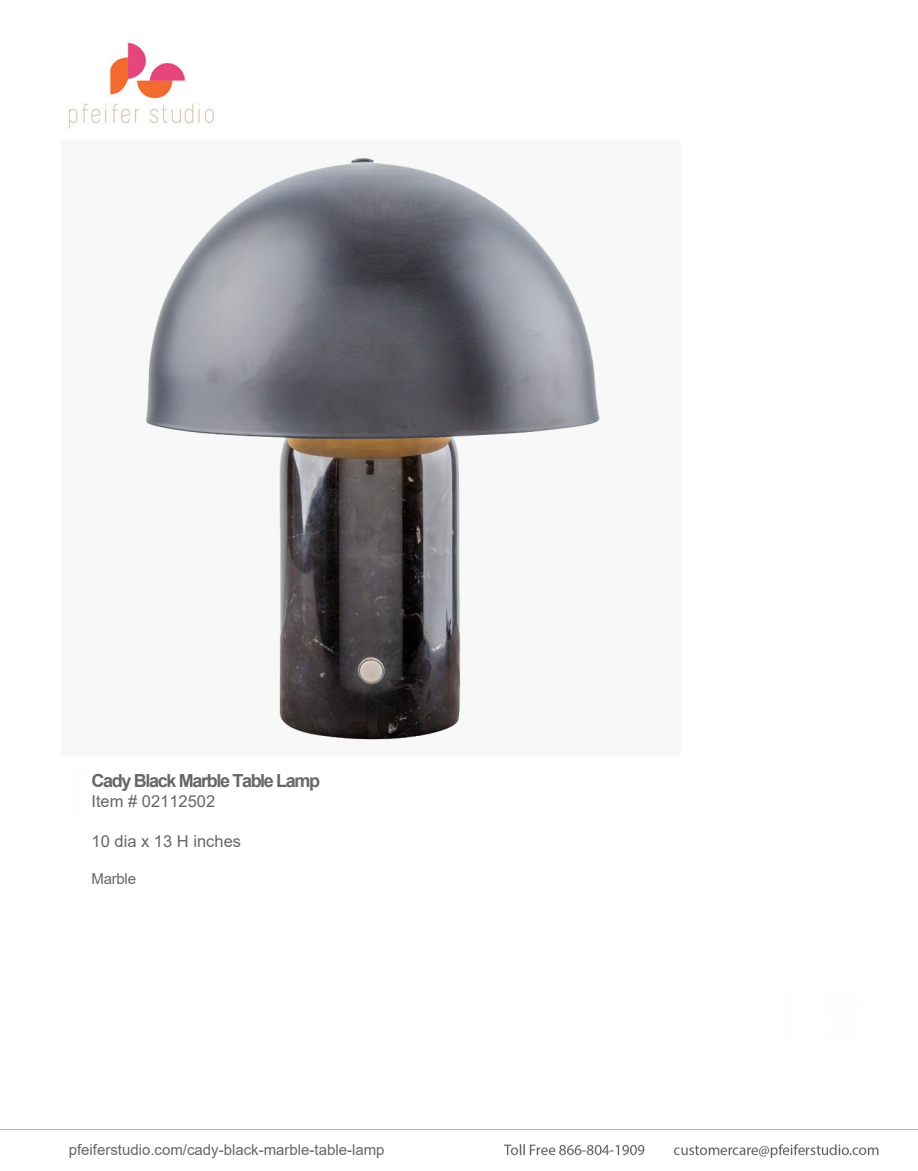
<style>
.page{position:relative;width:918px;height:1171px;background:#fff}
.page>*{position:absolute;margin:0;border:0;box-sizing:border-box;transform-origin:0 0}
.t1{font:700 18px "Arial";letter-spacing:-.075em;color:#666767}
.t2{font:16.5px "Arial";color:#666767}
.t3{font:15px "Arial";color:#666}
.t4{font:15px "Arial";letter-spacing:-.02em;color:#666767}
</style>
<div class="page">
<img style="left:0;top:42px;width:918px;height:1117px">
<img style="left:62px;top:140px;width:619px;height:616px">
<p class="t1" style="left:92px;top:768px;width:230px">Cady Black Marble Table Lamp</p>
<p class="t2" style="left:92px;top:790px;width:125px">Item # 02112502</p>
<p class="t2" style="left:92px;top:829px;width:151px">10 dia x 13 H inches</p>
<p class="t4" style="left:92px;top:869px;width:46px">Marble</p>
<p class="t3" style="left:69px;top:1139px;width:317px">pfeiferstudio.com/cady-black-marble-table-lamp</p>
</div>
